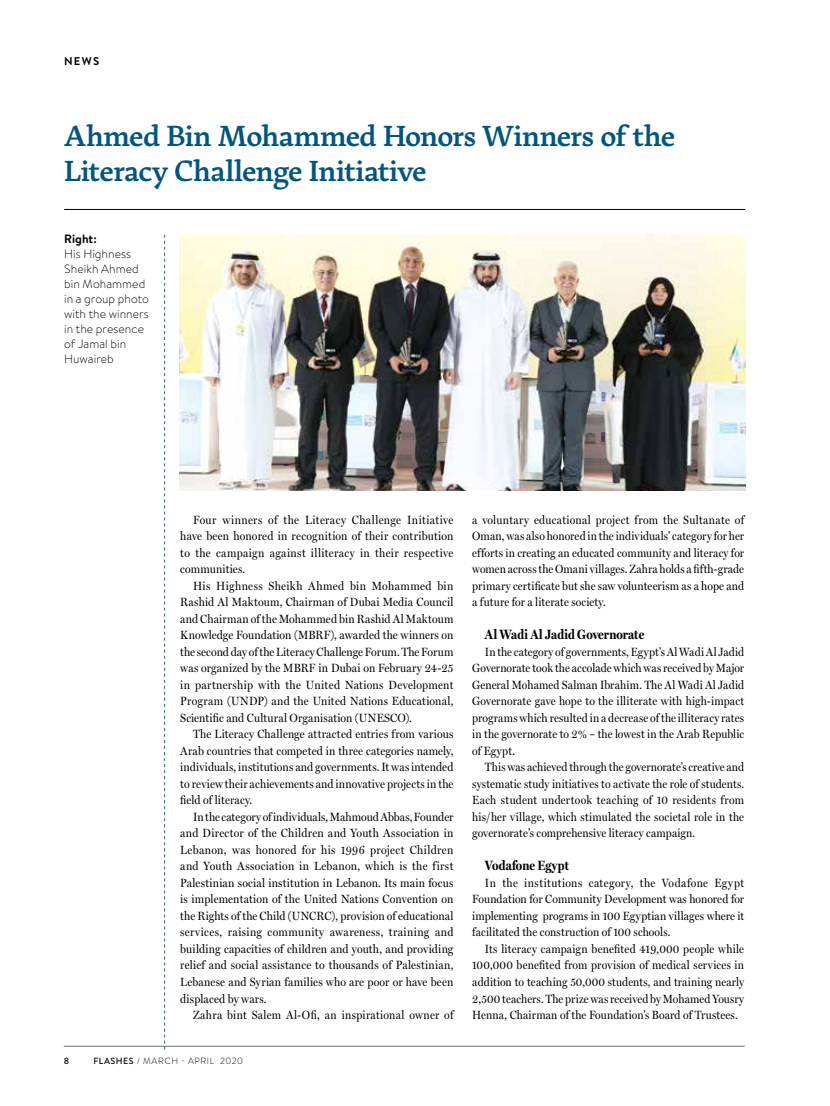
<style>
.page{position:relative;width:830px;height:1106px;background:#fff}
.page>*{position:absolute;margin:0;border:0;box-sizing:border-box;transform-origin:0 0}
.t1{font:600 30px/34.5px "Arek";letter-spacing:-.025em;color:#005581}
.t2{font:700 13.5px "Miller Display";letter-spacing:.01em;color:#000;scale:.89 1}
.t3{font:12px/16.5px "Miller Display";letter-spacing:.015em;color:#000;text-align:justify;scale:.9 1}
.t4{font:12px/16.5px "Miller Display";letter-spacing:.015em;color:#000;text-align:justify;scale:.89 1}
.t5{font:300 12px/15px "Brandon Text";letter-spacing:.005em;color:#000}
.t6{font:700 12px "Brandon Text";color:#000}
.t7{font:700 11.25px "Brandon Text";color:#000}
.t8{font:300 9px "Brandon Text";letter-spacing:.07em;color:#000}
.t9{font:500 9px "Brandon Text";color:#000}
.s1{font-weight:500}
</style>
<div class="page">
<hr style="left:64px;top:1046px;width:680px;height:1px;background:#6d6e71">
<hr style="left:64px;top:209px;width:680px;height:1px;background:#000">
<img style="left:180px;top:235px;width:565px;height:256px">
<svg style="left:164px;top:235px;width:1px;height:814px"></svg>
<p class="t7" style="left:64px;top:53px;width:37px">NEWS</p>
<h1 class="t1" style="left:64px;top:118px;width:612px">Ahmed Bin Mohammed Honors Winners of the<br>Literacy Challenge Initiative</h1>
<p class="t6" style="left:64px;top:230px;width:34px">Right:</p>
<p class="t5" style="left:64px;top:246px;width:86px">His Highness<br>Sheikh Ahmed bin Mohammed in a group photo with the winners in the presence of Jamal bin<br>Huwaireb</p>
<p class="t3" style="left:180px;top:511px;width:305px;text-indent:13px">Four winners of the Literacy Challenge Initiative have been honored in recognition of their contribution to the campaign against illiteracy in their respective communities.</p>
<p class="t3" style="left:180px;top:577px;width:305px;text-indent:13px">His Highness Sheikh Ahmed bin Mohammed bin Rashid Al Maktoum, Chairman of Dubai Media Council and Chairman of the Mohammed bin Rashid Al Maktoum Knowledge Foundation (MBRF), awarded the winners on the second day of the Literacy Challenge Forum. The Forum was organized by the MBRF in Dubai on February 24-25 in partnership with the United Nations Development Program (UNDP) and the United Nations Educational, Scientific and Cultural Organisation (UNESCO).</p>
<p class="t3" style="left:180px;top:726px;width:305px;text-indent:13px">The Literacy Challenge attracted entries from various Arab countries that competed in three categories namely, individuals, institutions and governments. It was intended to review their achievements and innovative projects in the field of literacy.</p>
<p class="t3" style="left:180px;top:808px;width:305px;text-indent:13px">In the category of individuals, Mahmoud Abbas, Founder and Director of the Children and Youth Association in Lebanon, was honored for his 1996 project Children and Youth Association in Lebanon, which is the first Palestinian social institution in Lebanon. Its main focus is implementation of the United Nations Convention on the Rights of the Child (UNCRC), provision of educational services, raising community awareness, training and building capacities of children and youth, and providing relief and social assistance to thousands of Palestinian, Lebanese and Syrian families who are poor or have been displaced by wars.</p>
<p class="t4" style="left:193px;top:1006px;width:294px">Zahra bint Salem Al-Ofi, an inspirational owner of</p>
<p class="t9" style="left:64px;top:1054px;width:7px">8</p>
<p class="t8" style="left:93px;top:1054px;width:151px"><span class="s1">FLASHES</span> / MARCH - APRIL 2020</p>
<p class="t4" style="left:472px;top:511px;width:307px">a voluntary educational project from the Sultanate of Oman, was also honored in the individuals’ category for her efforts in creating an educated community and literacy for women across the Omani villages. Zahra holds a fifth-grade primary certificate but she saw volunteerism as a hope and a future for a literate society.</p>
<p class="t2" style="left:484px;top:626px;width:180px">Al Wadi Al Jadid Governorate</p>
<p class="t4" style="left:472px;top:643px;width:307px;text-indent:13px">In the category of governments, Egypt’s Al Wadi Al Jadid Governorate took the accolade which was received by Major General Mohamed Salman Ibrahim. The Al Wadi Al Jadid Governorate gave hope to the illiterate with high-impact programs which resulted in a decrease of the illiteracy rates in the governorate to 2% – the lowest in the Arab Republic of Egypt.</p>
<p class="t4" style="left:472px;top:759px;width:307px;text-indent:13px">This was achieved through the governorate’s creative and systematic study initiatives to activate the role of students.<br>Each student undertook teaching of 10 residents from his/her village, which stimulated the societal role in the governorate’s comprehensive literacy campaign.</p>
<p class="t2" style="left:484px;top:857px;width:96px">Vodafone Egypt</p>
<p class="t4" style="left:472px;top:874px;width:307px;text-indent:13px">In the institutions category, the Vodafone Egypt Foundation for Community Development was honored for implementing programs in 100 Egyptian villages where it facilitated the construction of 100 schools.</p>
<p class="t4" style="left:472px;top:940px;width:307px;text-indent:13px">Its literacy campaign benefited 419,000 people while 100,000 benefited from provision of medical services in addition to teaching 50,000 students, and training nearly 2,500 teachers. The prize was received by Mohamed Yousry Henna, Chairman of the Foundation’s Board of Trustees.</p>
</div>
